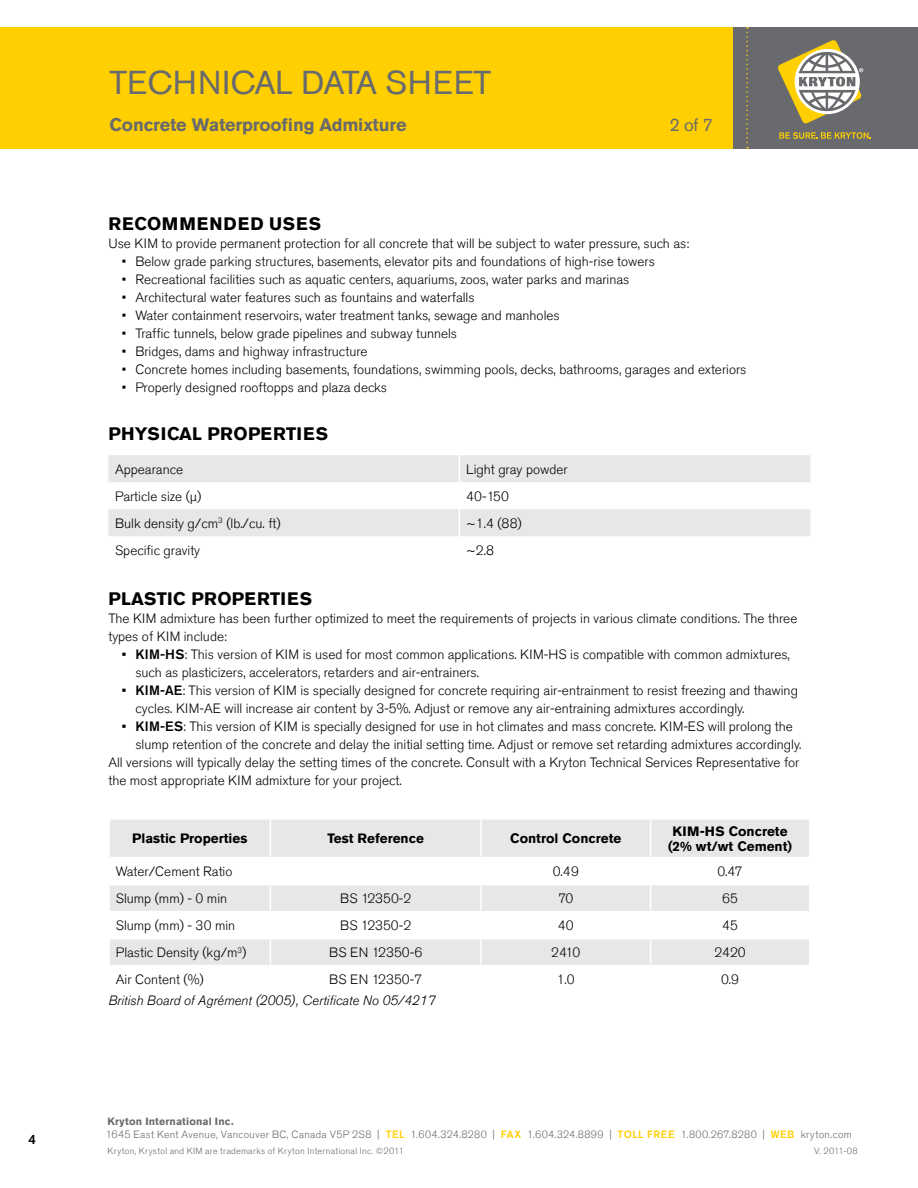
<style>
.page{position:relative;width:918px;height:1188px;background:#fff}
.page>*{position:absolute;margin:0;border:0;box-sizing:border-box;transform-origin:0 0}
.t1{font:33px "Akzidenz Grotesk Std";letter-spacing:.01em;color:#696a6d}
.t2{font:700 18px "Akzidenz Grotesk Std";letter-spacing:.025em;color:#000}
.t3{font:700 18px "Akzidenz Grotesk Std";letter-spacing:-.01em;color:#696a6d}
.t4{font:700 18px "Akzidenz Grotesk Std";letter-spacing:.055em;color:#000}
.t5{font:18px "Akzidenz Grotesk Std";color:#696a6d}
.t6{font:300 13.5px/18px "Akzidenz Grotesk Std";color:#000}
.t7{font:700 13.5px/15px "Akzidenz Grotesk Std";color:#000;text-align:center}
.t8{font:italic 300 13.5px "Akzidenz Grotesk Std";color:#000}
.t9{font:500 13.5px "Akzidenz Grotesk Std";color:#000}
.t10{font:300 10.5px "Akzidenz Grotesk Std";letter-spacing:.03em;color:#696a6d}
.t11{font:700 10.5px "Akzidenz Grotesk Std";letter-spacing:.015em;color:#696a6d}
.t12{font:300 9px "Akzidenz Grotesk Std";letter-spacing:.035em;color:#696a6d}
.s1{font-weight:500}
.s2{font-weight:500;color:#ffcf01}
</style>
<div class="page">
<div style="left:0;top:27px;width:918px;height:122px;background:#ffcf01"></div>
<div style="left:734px;top:27px;width:184px;height:122px;background:#696a6d"></div>
<svg style="left:746px;top:27px;width:2px;height:121px"></svg>
<svg style="left:779px;top:132px;width:92px;height:7px"></svg>
<svg style="left:778px;top:40px;width:85px;height:84px"></svg>
<svg style="left:108px;top:455px;width:702px;height:81px"></svg>
<svg style="left:110px;top:820px;width:699px;height:145px"></svg>
<h1 class="t1" style="left:109px;top:63px;width:383px">TECHNICAL DATA SHEET</h1>
<h2 class="t3" style="left:109px;top:114px;width:299px">Concrete Waterproofing Admixture</h2>
<h2 class="t5" style="left:669px;top:114px;width:45px">2 of 7</h2>
<h2 class="t4" style="left:108px;top:214px;width:214px">RECOMMENDED USES</h2>
<p class="t6" style="left:108px;top:235px;width:582px">Use KIM to provide permanent protection for all concrete that will be subject to water pressure, such as:</p>
<p class="t6" style="left:122px;top:253px;width:534px">• Below grade parking structures, basements, elevator pits and foundations of high-rise towers</p>
<p class="t6" style="left:122px;top:271px;width:509px">• Recreational facilities such as aquatic centers, aquariums, zoos, water parks and marinas</p>
<p class="t6" style="left:122px;top:289px;width:354px">• Architectural water features such as fountains and waterfalls</p>
<p class="t6" style="left:122px;top:307px;width:439px">• Water containment reservoirs, water treatment tanks, sewage and manholes</p>
<p class="t6" style="left:122px;top:325px;width:337px">• Traffic tunnels, below grade pipelines and subway tunnels</p>
<p class="t6" style="left:122px;top:343px;width:247px">• Bridges, dams and highway infrastructure</p>
<p class="t6" style="left:122px;top:361px;width:626px">• Concrete homes including basements, foundations, swimming pools, decks, bathrooms, garages and exteriors</p>
<p class="t6" style="left:122px;top:379px;width:267px">• Properly designed rooftopps and plaza decks</p>
<h2 class="t2" style="left:108px;top:424px;width:221px">PHYSICAL PROPERTIES</h2>
<p class="t6" style="left:115px;top:460px;width:70px">Appearance</p>
<p class="t6" style="left:466px;top:460px;width:103px">Light gray powder</p>
<p class="t6" style="left:115px;top:487px;width:88px">Particle size (μ)</p>
<p class="t6" style="left:466px;top:487px;width:44px">40-150</p>
<p class="t6" style="left:115px;top:514px;width:167px">Bulk density g/cm<sup>3</sup> (lb./cu. ft)</p>
<p class="t6" style="left:466px;top:514px;width:57px">~1.4 (88)</p>
<p class="t6" style="left:115px;top:541px;width:87px">Specific gravity</p>
<p class="t6" style="left:466px;top:541px;width:29px">~2.8</p>
<h2 class="t2" style="left:108px;top:589px;width:205px">PLASTIC PROPERTIES</h2>
<p class="t6" style="left:108px;top:610px;width:690px">The KIM admixture has been further optimized to meet the requirements of projects in various climate conditions. The three types of KIM include:</p>
<p class="t6" style="left:135px;top:646px;width:656px;text-indent:-14px"><span class="s1">• KIM-HS</span>: This version of KIM is used for most common applications. KIM-HS is compatible with common admixtures, such as plasticizers, accelerators, retarders and air-entrainers.</p>
<p class="t6" style="left:135px;top:682px;width:664px;text-indent:-14px"><span class="s1">• KIM-AE</span>: This version of KIM is specially designed for concrete requiring air-entrainment to resist freezing and thawing cycles. KIM-AE will increase air content by 3-5%. Adjust or remove any air-entraining admixtures accordingly.</p>
<p class="t6" style="left:122px;top:718px;width:673px"><span class="s1">• KIM-ES</span>: This version of KIM is specially designed for use in hot climates and mass concrete. KIM-ES will prolong the</p>
<p class="t6" style="left:135px;top:736px;width:668px">slump retention of the concrete and delay the initial setting time. Adjust or remove set retarding admixtures accordingly.</p>
<p class="t6" style="left:108px;top:754px;width:693px">All versions will typically delay the setting times of the concrete. Consult with a Kryton Technical Services Representative for</p>
<p class="t6" style="left:108px;top:772px;width:295px">the most appropriate KIM admixture for your project.</p>
<p class="t7" style="left:132px;top:831px;width:117px">Plastic Properties</p>
<p class="t7" style="left:328px;top:831px;width:98px">Test Reference</p>
<p class="t7" style="left:510px;top:831px;width:113px">Control Concrete</p>
<p class="t7" style="left:668px;top:824px;width:125px">KIM-HS Concrete (2% wt/wt Cement)</p>
<p class="t6" style="left:116px;top:863px;width:118px">Water/Cement Ratio</p>
<p class="t6" style="left:553px;top:863px;width:28px">0.49</p>
<p class="t6" style="left:717px;top:863px;width:27px">0.47</p>
<p class="t6" style="left:116px;top:890px;width:113px">Slump (mm) - 0 min</p>
<p class="t6" style="left:340px;top:890px;width:73px">BS 12350-2</p>
<p class="t6" style="left:558px;top:890px;width:16px">70</p>
<p class="t6" style="left:722px;top:890px;width:17px">65</p>
<p class="t6" style="left:116px;top:917px;width:121px">Slump (mm) - 30 min</p>
<p class="t6" style="left:340px;top:917px;width:73px">BS 12350-2</p>
<p class="t6" style="left:558px;top:917px;width:18px">40</p>
<p class="t6" style="left:722px;top:917px;width:17px">45</p>
<p class="t6" style="left:116px;top:944px;width:132px">Plastic Density (kg/m<sup>3</sup>)</p>
<p class="t6" style="left:329px;top:944px;width:95px">BS EN 12350-6</p>
<p class="t6" style="left:551px;top:944px;width:31px">2410</p>
<p class="t6" style="left:714px;top:944px;width:33px">2420</p>
<p class="t6" style="left:116px;top:971px;width:89px">Air Content (%)</p>
<p class="t6" style="left:329px;top:971px;width:95px">BS EN 12350-7</p>
<p class="t6" style="left:557px;top:971px;width:19px">1.0</p>
<p class="t6" style="left:721px;top:971px;width:19px">0.9</p>
<p class="t8" style="left:108px;top:993px;width:329px">British Board of Agrément (2005), Certificate No 05/4217</p>
<p class="t11" style="left:107px;top:1115px;width:128px">Kryton International Inc.</p>
<p class="t9" style="left:28px;top:1131px;width:9px">4</p>
<p class="t10" style="left:106px;top:1128px;width:748px">1645 East Kent Avenue, Vancouver BC, Canada V5P 2S8 | <span class="s2">TEL</span> 1.604.324.8280 | <span class="s2">FAX</span> 1.604.324.8899 | <span class="s2">TOLL FREE</span> 1.800.267.8280 | <span class="s2">WEB</span> kryton.com</p>
<p class="t12" style="left:108px;top:1146px;width:298px">Kryton, Krystol and KIM are trademarks of Kryton International Inc. ©2011</p>
<p class="t12" style="left:814px;top:1146px;width:45px">V. 2011-08</p>
</div>
